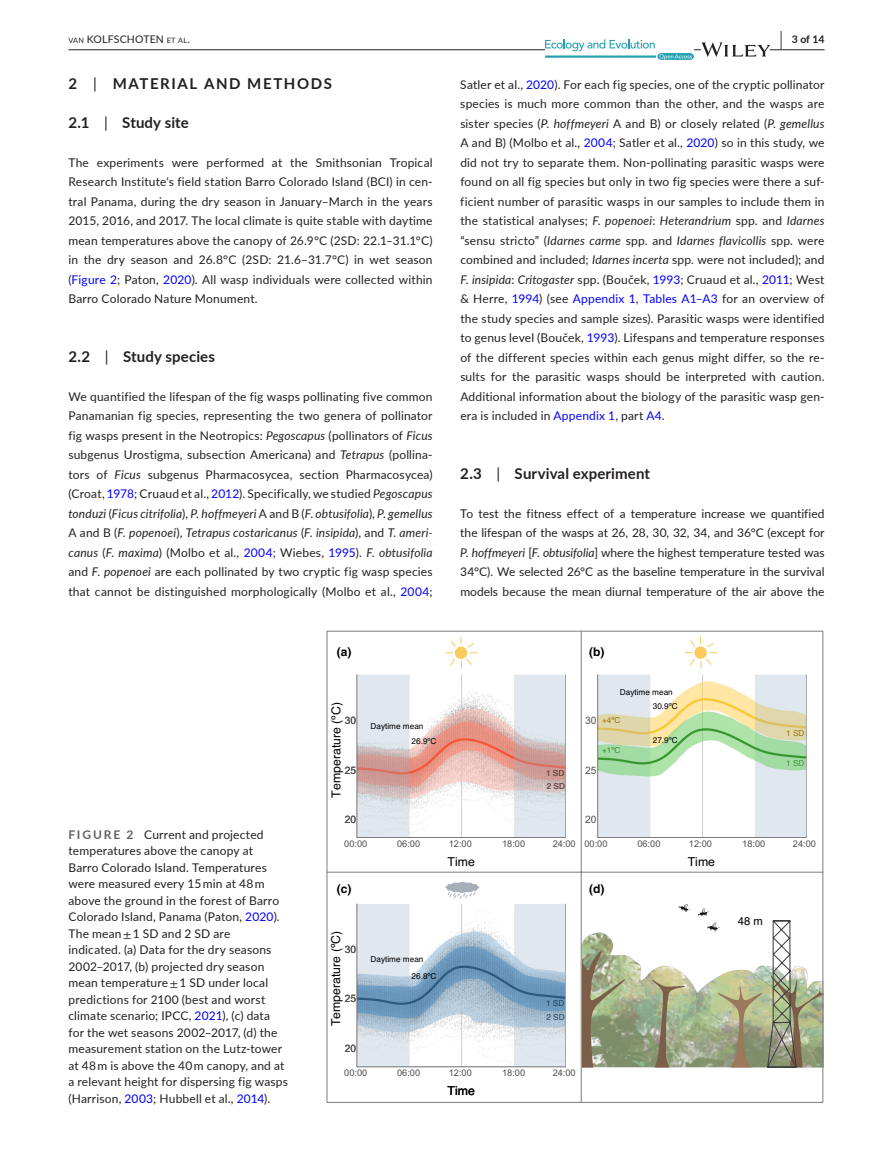
<style>
.page{position:relative;width:893px;height:1174px;background:#fff}
.page>*{position:absolute;margin:0;border:0;box-sizing:border-box;transform-origin:0 0}
.t1{font:700 15px "Lato";letter-spacing:.01em;color:#231f20}
.t2{font:700 15px "Lato";letter-spacing:.11em;color:#231f20}
.t3{font:12.3px "Helvetica";color:#000}
.t4{font:12px/19.5px "Lato";letter-spacing:.015em;color:#231f20;text-align:justify}
.t5{font:700 12px "Helvetica";color:#000}
.t6{font:11.25px "Helvetica";color:#000}
.t7{font:10.5px "Lato";letter-spacing:.015em;color:#231f20}
.t8{font:700 10.5px "Lato";color:#231f20}
.t9{font:10.2px "Arial";color:#4d4d4d}
.t10{font:9.3px "Arial";color:#4d4d4d}
.t11{font:8.25px "Helvetica";color:#000}
.t12{font:8.25px "Helvetica";color:#9f7602}
.t13{font:8.25px "Helvetica";color:#389830}
.t14{font:8.25px "Helvetica";letter-spacing:.14em;color:#734d4d}
.t15{font:8.25px "Helvetica";letter-spacing:.14em;color:#22435f}
.s1{font-size:7.35px}
.s2{font-size:19.5px}
.s3{font-weight:400}
.s4{color:#00f}
.s5{font-style:italic}
.s6{font-weight:700;color:#636366}
.s7{font-family:"STIX"}
</style>
<div class="page">
<hr style="left:68px;top:49px;width:756px;height:1px;background:#231f20">
<svg style="left:545px;top:39px;width:149px;height:21px"></svg>
<svg style="left:701px;top:42px;width:69px;height:15px"></svg>
<img style="left:357px;top:674px;width:467px;height:393px">
<hr style="left:581px;top:631px;width:1px;height:471px;background:#808080">
<hr style="left:327px;top:871px;width:496px;height:1px;background:#808080">
<svg style="left:766px;top:919px;width:32px;height:149px"></svg>
<svg style="left:445px;top:636px;width:33px;height:33px"></svg>
<svg style="left:685px;top:636px;width:32px;height:33px"></svg>
<svg style="left:445px;top:881px;width:35px;height:18px"></svg>
<p class="t7" style="left:68px;top:31px;width:123px"><span class="s1">VAN</span> KOLFSCHOTEN <span class="s1">ET AL</span>.</p>
<p class="t8" style="left:780px;top:31px;width:46px"><span class="s2">|</span> 3 of 14</p>
<p class="t2" style="left:68px;top:72px;width:265px">2 <span class="s3">|</span> MATERIAL AND METHODS</p>
<p class="t1" style="left:68px;top:111px;width:122px">2.1 <span class="s3">|</span> Study site</p>
<p class="t4" style="left:68px;top:152px;width:366px">The experiments were performed at the Smithsonian Tropical Research Institute's field station Barro Colorado Island (BCI) in cen&shy;tral Panama, during the dry season in January–March in the years 2015, 2016, and 2017. The local climate is quite stable with daytime mean temperatures above the canopy of 26.9°C (2SD: 22.1–31.1°C) in the dry season and 26.8°C (2SD: 21.6–31.7°C) in wet season (<span class="s4">Figure 2</span>; Paton, <span class="s4">2020</span>). All wasp individuals were collected within Barro Colorado Nature Monument.</p>
<p class="t4" style="left:460px;top:74px;width:366px">Satler et al., <span class="s4">2020</span>). For each fig species, one of the cryptic pollinator species is much more common than the other, and the wasps are sister species (<span class="s5">P. hoffmeyeri</span> A and B) or closely related (<span class="s5">P. gemellus </span>A and B) (Molbo et al., <span class="s4">2004</span>; Satler et al., <span class="s4">2020</span>) so in this study, we did not try to separate them. Non-pollinating parasitic wasps were found on all fig species but only in two fig species were there a suf&shy;ficient number of parasitic wasps in our samples to include them in the statistical analyses; <span class="s5">F. popenoei</span>: <span class="s5">Heterandrium</span> spp. and <span class="s5">Idarnes </span>“sensu stricto” (<span class="s5">Idarnes carme</span> spp. and <span class="s5">Idarnes flavicollis</span> spp. were combined and included; <span class="s5">Idarnes incerta</span> spp. were not included); and <span class="s5">F. insipida</span>: <span class="s5">Critogaster</span> spp. (Bouček, <span class="s4">1993</span>; Cruaud et al., <span class="s4">2011</span>; West &amp; Herre, <span class="s4">1994</span>) (see <span class="s4">Appendix 1</span>, <span class="s4">Tables A1–A3</span> for an overview of the study species and sample sizes). Parasitic wasps were identified to genus level (Bouček, <span class="s4">1993</span>). Lifespans and temperature responses of the different species within each genus might differ, so the re&shy;sults for the parasitic wasps should be interpreted with caution.<br>Additional information about the biology of the parasitic wasp gen&shy;era is included in <span class="s4">Appendix 1</span>, part <span class="s4">A4</span>.</p>
<p class="t1" style="left:68px;top:345px;width:148px">2.2 <span class="s3">|</span> Study species</p>
<p class="t4" style="left:68px;top:386px;width:366px">We quantified the lifespan of the fig wasps pollinating five common Panamanian fig species, representing the two genera of pollinator fig wasps present in the Neotropics: <span class="s5">Pegoscapus</span> (pollinators of <span class="s5">Ficus </span>subgenus Urostigma, subsection Americana) and <span class="s5">Tetrapus</span> (pollina&shy;tors of <span class="s5">Ficus</span> subgenus Pharmacosycea, section Pharmacosycea) (Croat, <span class="s4">1978</span>; Cruaud et al., <span class="s4">2012</span>). Specifically, we studied <span class="s5">Pegoscapus tonduzi</span> (<span class="s5">Ficus citrifolia</span>), <span class="s5">P. hoffmeyeri</span> A and B (<span class="s5">F. obtusifolia</span>), <span class="s5">P. gemellus </span>A and B (<span class="s5">F. popenoei</span>), <span class="s5">Tetrapus costaricanus</span> (<span class="s5">F. insipida</span>), and <span class="s5">T. ameri&shy;canus</span> (<span class="s5">F. maxima</span>) (Molbo et al., <span class="s4">2004</span>; Wiebes, <span class="s4">1995</span>). <span class="s5">F. obtusifolia </span>and <span class="s5">F. popenoei</span> are each pollinated by two cryptic fig wasp species that cannot be distinguished morphologically (Molbo et al., <span class="s4">2004</span>;</p>
<p class="t1" style="left:460px;top:462px;width:191px">2.3 <span class="s3">|</span> Survival experiment</p>
<p class="t4" style="left:460px;top:503px;width:366px">To test the fitness effect of a temperature increase we quantified the lifespan of the wasps at 26, 28, 30, 32, 34, and 36°C (except for <span class="s5">P. hoffmeyeri</span> [<span class="s5">F. obtusifolia</span>] where the highest temperature tested was 34°C). We selected 26°C as the baseline temperature in the survival models because the mean diurnal temperature of the air above the</p>
<p class="t4" style="left:68px;top:825px;width:221px;line-height:16.5px;text-align:left"><span class="s6">FIGURE 2</span> Current and projected temperatures above the canopy at<br>Barro Colorado Island. Temperatures were measured every 15 min at 48 m above the ground in the forest of Barro Colorado Island, Panama (Paton, <span class="s4">2020</span>).<br>The mean <span class="s7">±</span> 1 SD and 2 SD are<br>indicated. (a) Data for the dry seasons 2002–2017, (b) projected dry season mean temperature <span class="s7">±</span> 1 SD under local predictions for 2100 (best and worst climate scenario; IPCC, <span class="s4">2021</span>), (c) data for the wet seasons 2002–2017, (d) the measurement station on the Lutz-tower at 48 m is above the 40 m canopy, and at a relevant height for dispersing fig wasps (Harrison, <span class="s4">2003</span>; Hubbell et al., <span class="s4">2014</span>).</p>
<p class="t5" style="left:337px;top:644px;width:16px">(a)</p>
<p class="t5" style="left:589px;top:644px;width:17px">(b)</p>
<p class="t11" style="left:620px;top:686px;width:54px">Daytime mean</p>
<p class="t3" style="left:327px;top:797px;width:97px;rotate:-90deg">Temperature (ºC)</p>
<p class="t9" style="left:345px;top:714px;width:13px">30</p>
<p class="t9" style="left:345px;top:763px;width:13px">25</p>
<p class="t11" style="left:371px;top:719px;width:54px">Daytime mean</p>
<p class="t11" style="left:412px;top:734px;width:26px">26.9ºC</p>
<p class="t14" style="left:546px;top:767px;width:20px">1SD</p>
<p class="t14" style="left:547px;top:780px;width:20px">2SD</p>
<p class="t9" style="left:585px;top:714px;width:13px">30</p>
<p class="t12" style="left:602px;top:714px;width:20px">+4ºC</p>
<p class="t13" style="left:602px;top:743px;width:20px">+1ºC</p>
<p class="t9" style="left:585px;top:763px;width:13px">25</p>
<p class="t11" style="left:653px;top:699px;width:26px">30.9ºC</p>
<p class="t11" style="left:653px;top:734px;width:26px">27.9ºC</p>
<p class="t12" style="left:786px;top:727px;width:20px">1SD</p>
<p class="t13" style="left:786px;top:757px;width:20px">1SD</p>
<p class="t9" style="left:345px;top:813px;width:13px">20</p>
<p class="t9" style="left:585px;top:813px;width:13px">20</p>
<p class="t10" style="left:344px;top:837px;width:25px">00:00</p>
<p class="t10" style="left:397px;top:837px;width:25px">06:00</p>
<p class="t10" style="left:449px;top:837px;width:25px">12:00</p>
<p class="t10" style="left:502px;top:837px;width:25px">18:00</p>
<p class="t10" style="left:553px;top:837px;width:25px">24:00</p>
<p class="t3" style="left:448px;top:852px;width:29px">Time</p>
<p class="t10" style="left:742px;top:837px;width:25px">18:00</p>
<p class="t10" style="left:584px;top:837px;width:25px">00:00</p>
<p class="t10" style="left:689px;top:837px;width:25px">12:00</p>
<p class="t10" style="left:637px;top:837px;width:25px">06:00</p>
<p class="t10" style="left:793px;top:837px;width:25px">24:00</p>
<p class="t3" style="left:688px;top:852px;width:29px">Time</p>
<p class="t5" style="left:337px;top:881px;width:16px">(c)</p>
<p class="t5" style="left:589px;top:881px;width:17px">(d)</p>
<p class="t3" style="left:326px;top:1026px;width:97px;rotate:-90deg">Temperature (ºC)</p>
<p class="t9" style="left:345px;top:942px;width:13px">30</p>
<p class="t9" style="left:345px;top:992px;width:13px">25</p>
<p class="t9" style="left:345px;top:1041px;width:13px">20</p>
<p class="t11" style="left:371px;top:952px;width:54px">Daytime mean</p>
<p class="t11" style="left:412px;top:969px;width:26px">26.8ºC</p>
<p class="t15" style="left:546px;top:997px;width:20px">1SD</p>
<p class="t15" style="left:546px;top:1011px;width:20px">2SD</p>
<p class="t10" style="left:344px;top:1066px;width:25px">00:00</p>
<p class="t10" style="left:449px;top:1066px;width:25px">12:00</p>
<p class="t10" style="left:502px;top:1066px;width:25px">18:00</p>
<p class="t3" style="left:448px;top:1081px;width:29px">Time</p>
<p class="t10" style="left:397px;top:1066px;width:25px">06:00</p>
<p class="t10" style="left:553px;top:1066px;width:25px">24:00</p>
<p class="t6" style="left:738px;top:912px;width:27px">48 m</p>
</div>
